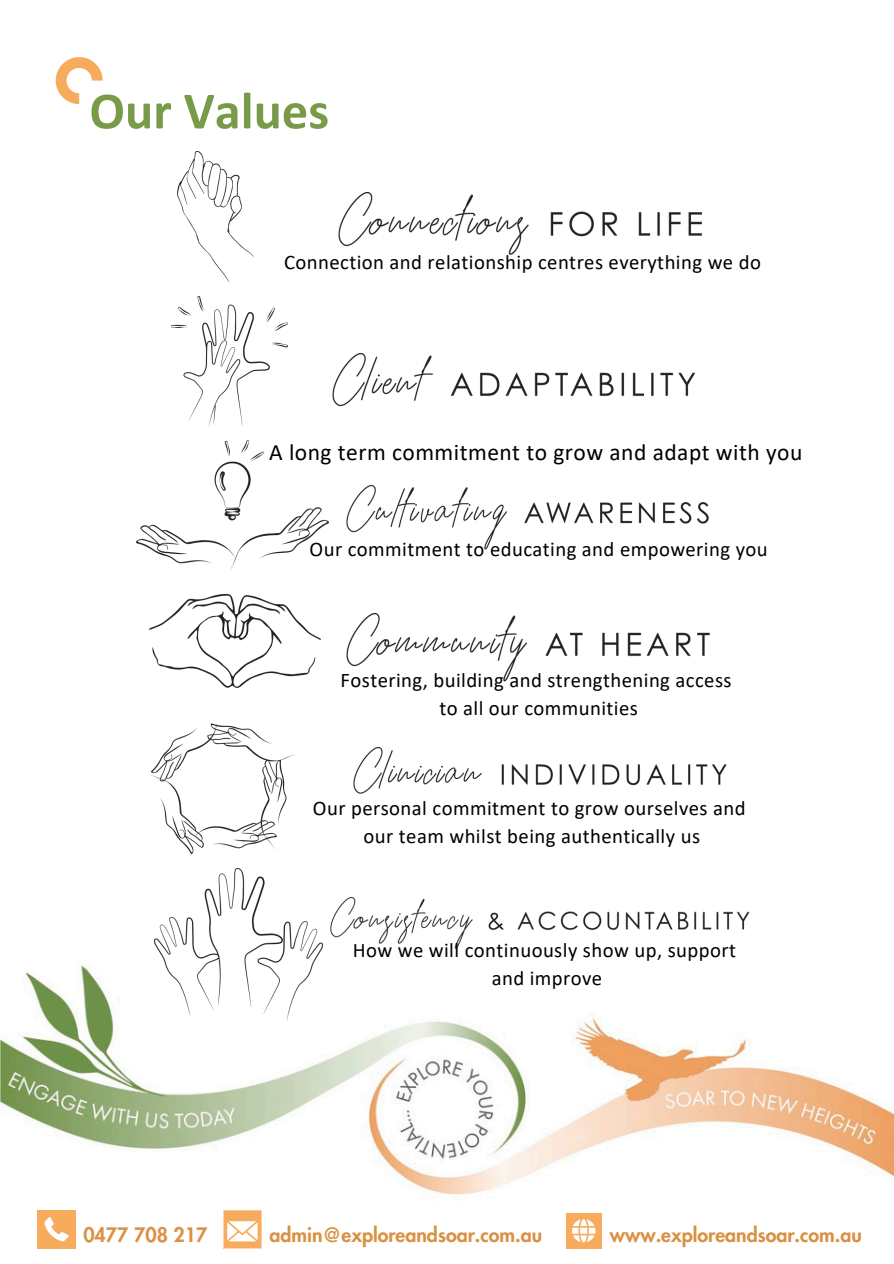
<style>
.page{position:relative;width:894px;height:1264px;background:#fff}
.page>*{position:absolute;margin:0;border:0;box-sizing:border-box;transform-origin:0 0}
.t1{font:700 52.5px "Calibri";color:#789b49}
.t2{font:23.55px "Calibri";letter-spacing:.02em;color:#000}
.t3{font:20.7px "Calibri";letter-spacing:.02em;color:#000}
.t4{font:800 19.5px "Futura LT Pro";color:#d99144}
</style>
<div class="page">
<svg style="left:56px;top:57px;width:47px;height:47px"></svg>
<img style="left:0;top:853px;width:893px;height:396px">
<svg style="left:223px;top:1209px;width:38px;height:38px"></svg>
<div style="left:37px;top:1209px;width:38px;height:38px;background:#f7ac5d"></div>
<svg style="left:44px;top:1217px;width:25px;height:24px"></svg>
<div style="left:565px;top:1212px;width:36px;height:36px;background:#f7ac5d"></div>
<svg style="left:572px;top:1219px;width:23px;height:23px"></svg>
<img style="left:339px;top:193px;width:363px;height:62px">
<img style="left:177px;top:151px;width:76px;height:131px">
<img style="left:332px;top:354px;width:364px;height:53px">
<img style="left:171px;top:297px;width:116px;height:130px">
<img style="left:347px;top:486px;width:362px;height:64px">
<img style="left:137px;top:440px;width:191px;height:130px">
<img style="left:347px;top:614px;width:363px;height:68px">
<img style="left:150px;top:594px;width:171px;height:93px">
<img style="left:330px;top:897px;width:422px;height:63px">
<img style="left:154px;top:868px;width:168px;height:153px">
<img style="left:353px;top:747px;width:374px;height:47px">
<img style="left:150px;top:723px;width:146px;height:130px">
<p class="t1" style="left:89px;top:89px;width:241px">Our Values</p>
<p class="t3" style="left:284px;top:254px;width:478px">Connection and relationship centres everything we do</p>
<h2 class="t2" style="left:269px;top:442px;width:534px">A long term commitment to grow and adapt with you</h2>
<p class="t3" style="left:309px;top:540px;width:459px">Our commitment to educating and empowering you</p>
<p class="t3" style="left:340px;top:671px;width:392px">Fostering, building and strengthening access</p>
<p class="t3" style="left:439px;top:700px;width:200px">to all our communities</p>
<p class="t3" style="left:313px;top:799px;width:434px">Our personal commitment to grow ourselves and</p>
<p class="t3" style="left:363px;top:827px;width:338px">our team whilst being authentically us</p>
<p class="t3" style="left:353px;top:941px;width:384px">How we will continuously show up, support</p>
<p class="t3" style="left:491px;top:969px;width:112px">and improve</p>
<p class="t4" style="left:83px;top:1225px;width:125px">0477 708 217</p>
<p class="t4" style="left:269px;top:1225px;width:274px">admin@exploreandsoar.com.au</p>
<p class="t4" style="left:609px;top:1225px;width:253px">www.exploreandsoar.com.au</p>
</div>
